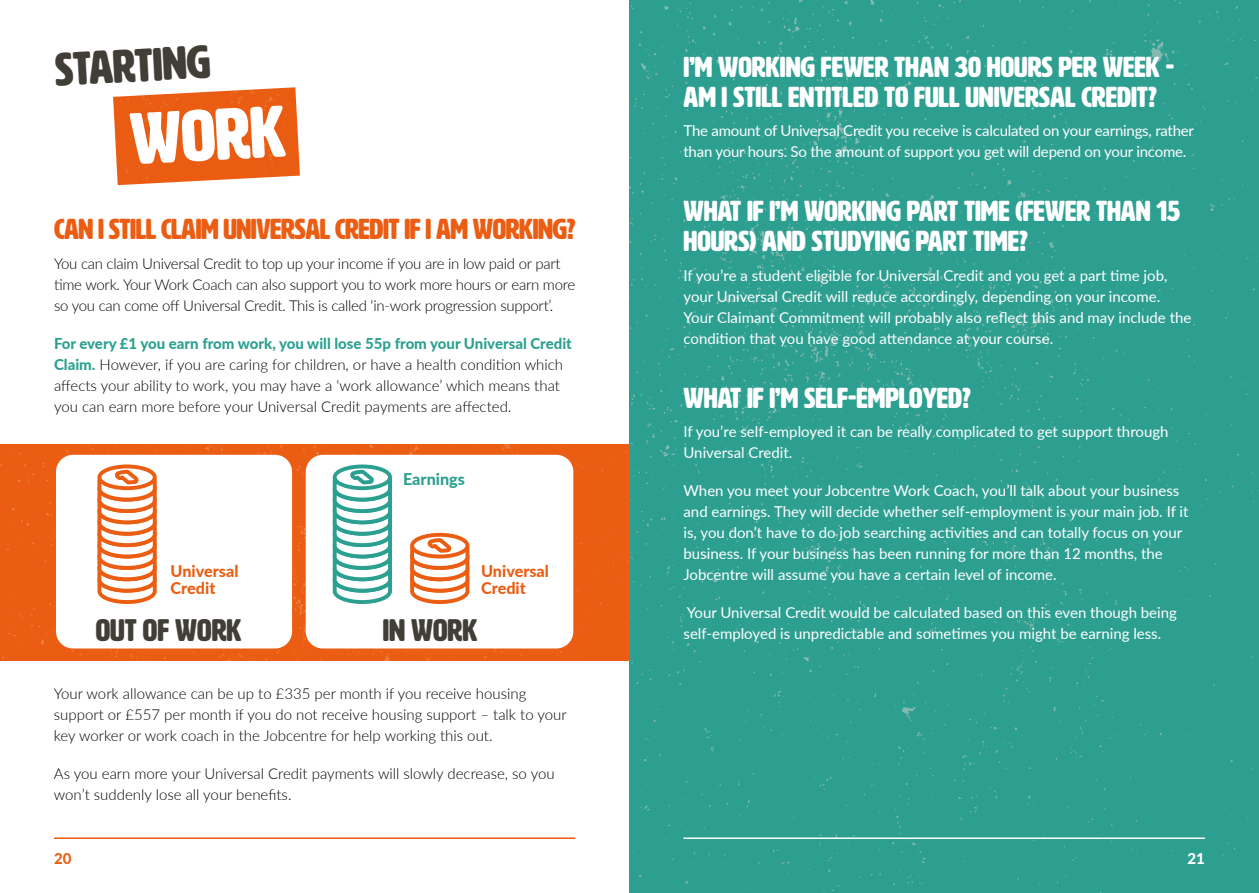
<style>
.page{position:relative;width:1259px;height:893px;background:#fff}
.page>*{position:absolute;margin:0;border:0;box-sizing:border-box;transform-origin:0 0}
.t1{font:72px "HWT Artz";color:#fff}
.t2{font:46.2px "HWT Artz";color:#413e37}
.t3{font:30.75px "HWT Artz";color:#413e37}
.t4{font:28.5px/30px "HWT Artz";color:#fff}
.t5{font:28.5px "HWT Artz";letter-spacing:-.015em;color:#eb5d12}
.t6{font:800 16.2px/17.9px "Lato";color:#eb5d12}
.t7{font:800 16.2px "Lato";color:#2ca090}
.t8{font:15px/21px "Lato";color:#fff}
.t9{font:300 15px/21px "Lato";color:#000}
.t10{font:800 15px "Lato";color:#eb5d12}
.t11{font:800 15px "Lato";color:#fff}
.s1{font-weight:800;color:#2ca090}
</style>
<div class="page">
<div style="left:629px;top:0;width:630px;height:893px;background:#2c9f91"></div>
<div style="left:0;top:444px;width:629px;height:216px;background:#eb5d12"></div>
<img style="left:113px;top:87px;width:187px;height:98px">
<div style="left:56px;top:455px;width:236px;height:193px;background:#fff;border-radius:17px"></div>
<svg style="left:97px;top:464px;width:60px;height:140px"></svg>
<div style="left:306px;top:455px;width:267px;height:193px;background:#fff;border-radius:17px"></div>
<svg style="left:333px;top:464px;width:59px;height:140px"></svg>
<svg style="left:410px;top:533px;width:59px;height:71px"></svg>
<hr style="left:683px;top:837px;width:522px;height:2px;background:#fff">
<hr style="left:54px;top:837px;width:521px;height:2px;background:#eb5d12">
<h2 class="t2" style="left:54px;top:45px;width:157px;rotate:-3deg">STARTING</h2>
<h1 class="t1" style="left:128px;top:102px;width:157px;rotate:-3deg">WORK</h1>
<h3 class="t5" style="left:54px;top:214px;width:523px">CAN I STILL CLAIM UNIVERSAL CREDIT IF I AM WORKING?</h3>
<p class="t9" style="left:54px;top:252px;width:523px">You can claim Universal Credit to top up your income if you are in low paid or part time work. Your Work Coach can also support you to work more hours or earn more so you can come off Universal Credit. This is called ‘in-work progression support’.</p>
<p class="t9" style="left:54px;top:332px;width:519px"><span class="s1">For every £1 you earn from work, you will lose 55p from your Universal Credit Claim.</span> However, if you are caring for children, or have a health condition which affects your ability to work, you may have a ‘work allowance’ which means that you can earn more before your Universal Credit payments are affected.</p>
<p class="t6" style="left:134px;top:561px;width:69px">Universal</p>
<p class="t6" style="left:171px;top:561px;width:69px">Universal<br>Credit</p>
<p class="t7" style="left:403px;top:467px;width:63px">Earnings</p>
<p class="t7" style="left:439px;top:467px;width:63px">Earnings</p>
<p class="t6" style="left:481px;top:561px;width:69px">Universal<br>Credit</p>
<h3 class="t3" style="left:60px;top:614px;width:147px">OUT OF WORK</h3>
<h3 class="t3" style="left:419px;top:614px;width:97px">IN WORK</h3>
<h3 class="t3" style="left:96px;top:614px;width:147px">OUT OF WORK</h3>
<h3 class="t3" style="left:383px;top:614px;width:97px">IN WORK</h3>
<p class="t9" style="left:54px;top:683px;width:514px">Your work allowance can be up to £335 per month if you receive housing support or £557 per month if you do not receive housing support – talk to your key worker or work coach in the Jobcentre for help working this out.</p>
<p class="t9" style="left:54px;top:763px;width:502px">As you earn more your Universal Credit payments will slowly decrease, so you won’t suddenly lose all your benefits.</p>
<h3 class="t4" style="left:683px;top:52px;width:492px">I’M WORKING FEWER THAN 30 HOURS PER WEEK -<br>AM I STILL ENTITLED TO FULL UNIVERSAL CREDIT?</h3>
<p class="t8" style="left:683px;top:120px;width:512px">The amount of Universal Credit you receive is calculated on your earnings, rather than your hours. So the amount of support you get will depend on your income.</p>
<h3 class="t4" style="left:683px;top:197px;width:498px">WHAT IF I’M WORKING PART TIME (FEWER THAN 15<br>HOURS) AND STUDYING PART TIME?</h3>
<p class="t8" style="left:683px;top:264px;width:509px">If you’re a student eligible for Universal Credit and you get a part time job, your Universal Credit will reduce accordingly, depending on your income.<br>Your Claimant Commitment will probably also reflect this and may include the condition that you have good attendance at your course.</p>
<h3 class="t4" style="left:683px;top:383px;width:289px">WHAT IF I’M SELF-EMPLOYED?</h3>
<p class="t8" style="left:683px;top:421px;width:486px">If you’re self-employed it can be really complicated to get support through<br>Universal Credit.</p>
<p class="t8" style="left:683px;top:480px;width:506px">When you meet your Jobcentre Work Coach, you’ll talk about your business and earnings. They will decide whether self-employment is your main job. If it is, you don’t have to do job searching activities and can totally focus on your business. If your business has been running for more than 12 months, the Jobcentre will assume you have a certain level of income.</p>
<p class="t8" style="left:683px;top:602px;width:495px">Your Universal Credit would be calculated based on this even though being self-employed is unpredictable and sometimes you might be earning less.</p>
<p class="t10" style="left:54px;top:847px;width:19px">20</p>
<p class="t11" style="left:1187px;top:847px;width:19px">21</p>
</div>
